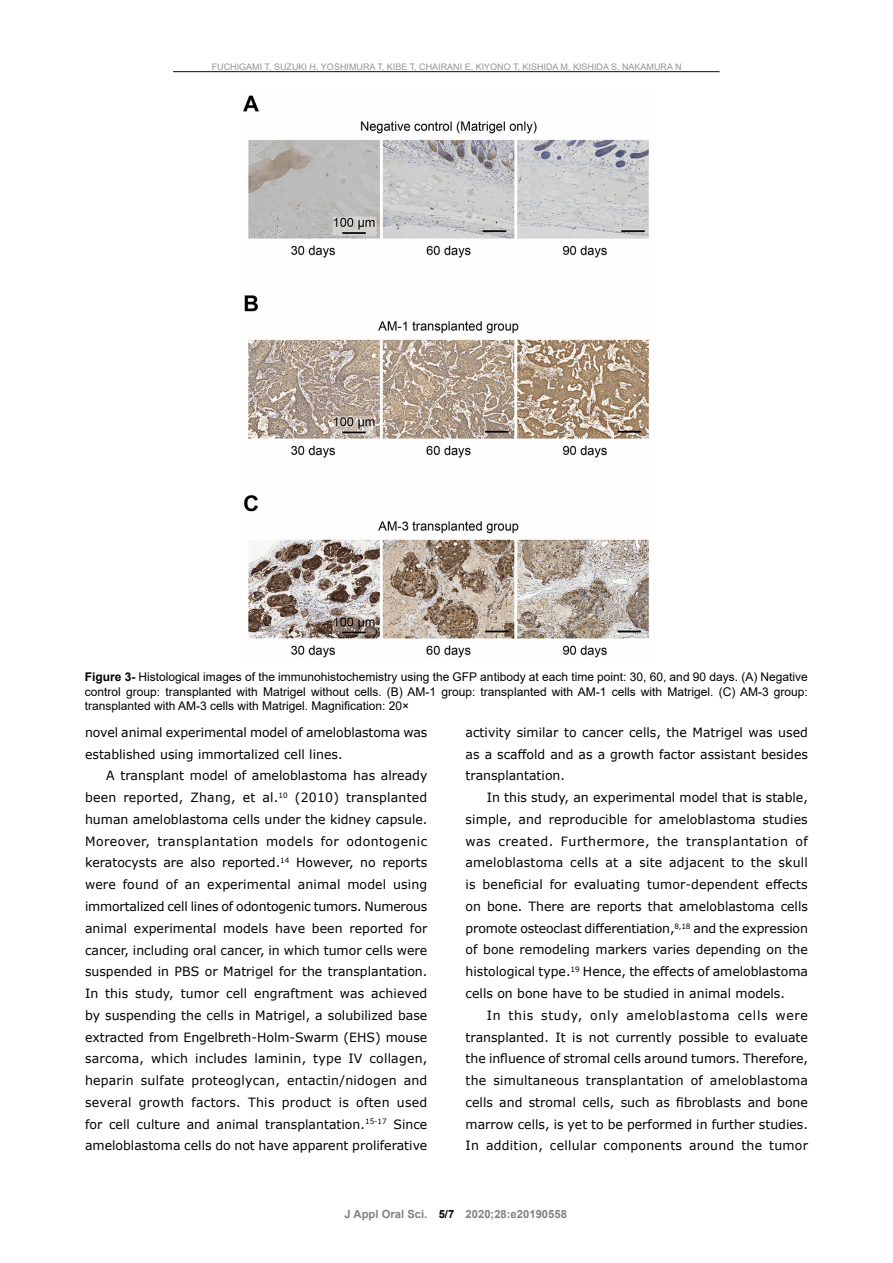
<style>
.page{position:relative;width:893px;height:1263px;background:#fff}
.page>*{position:absolute;margin:0;border:0;box-sizing:border-box;transform-origin:0 0}
.t1{font:12.75px/21.8px "Verdana";color:#000;text-align:justify}
.t2{font:12px/14.4px "Arial";color:#000;text-align:justify}
.t3{font:700 11.25px "Arial";color:#808285}
.t4{font:9px "Arial";color:#939598}
.s1{font-weight:700}
.s2{color:#000}
</style>
<div class="page">
<hr style="left:173px;top:71px;width:547px;height:1px;background:#00110d">
<img style="left:243px;top:95px;width:406px;height:563px">
<p class="t4" style="left:212px;top:60px;width:471px">FUCHIGAMI T, SUZUKI H, YOSHIMURA T, KIBE T, CHAIRANI E, KIYONO T, KISHIDA M, KISHIDA S, NAKAMURA N</p>
<p class="t2" style="left:85px;top:670px;width:725px"><span class="s1">Figure 3-</span> Histological images of the immunohistochemistry using the GFP antibody at each time point: 30, 60, and 90 days. (A) Negative control group: transplanted with Matrigel without cells. (B) AM-1 group: transplanted with AM-1 cells with Matrigel. (C) AM-3 group: transplanted with AM-3 cells with Matrigel. Magnification: 20×</p>
<p class="t1" style="left:85px;top:721px;width:344px">novel animal experimental model of ameloblastoma was established using immortalized cell lines.</p>
<p class="t1" style="left:85px;top:765px;width:344px;text-indent:21px">A transplant model of ameloblastoma has already been reported, Zhang, et al.<sup>10</sup> (2010) transplanted human ameloblastoma cells under the kidney capsule.<br>Moreover, transplantation models for odontogenic keratocysts are also reported.<sup>14</sup> However, no reports were found of an experimental animal model using immortalized cell lines of odontogenic tumors. Numerous animal experimental models have been reported for cancer, including oral cancer, in which tumor cells were suspended in PBS or Matrigel for the transplantation.<br>In this study, tumor cell engraftment was achieved by suspending the cells in Matrigel, a solubilized base extracted from Engelbreth-Holm-Swarm (EHS) mouse sarcoma, which includes laminin, type IV collagen, heparin sulfate proteoglycan, entactin/nidogen and several growth factors. This product is often used for cell culture and animal transplantation.<sup>15-17</sup> Since ameloblastoma cells do not have apparent proliferative</p>
<p class="t1" style="left:466px;top:721px;width:344px">activity similar to cancer cells, the Matrigel was used as a scaffold and as a growth factor assistant besides transplantation.</p>
<p class="t1" style="left:466px;top:786px;width:344px;text-indent:21px">In this study, an experimental model that is stable, simple, and reproducible for ameloblastoma studies was created. Furthermore, the transplantation of ameloblastoma cells at a site adjacent to the skull is beneficial for evaluating tumor-dependent effects on bone. There are reports that ameloblastoma cells promote osteoclast differentiation,<sup>8,18</sup> and the expression of bone remodeling markers varies depending on the histological type.<sup>19</sup> Hence, the effects of ameloblastoma cells on bone have to be studied in animal models.</p>
<p class="t1" style="left:466px;top:1004px;width:344px;text-indent:21px">In this study, only ameloblastoma cells were transplanted. It is not currently possible to evaluate the influence of stromal cells around tumors. Therefore, the simultaneous transplantation of ameloblastoma cells and stromal cells, such as fibroblasts and bone marrow cells, is yet to be performed in further studies.<br>In addition, cellular components around the tumor</p>
<p class="t3" style="left:345px;top:1206px;width:224px">J Appl Oral Sci. <span class="s2">5/7</span> 2020;28:e20190558</p>
</div>
